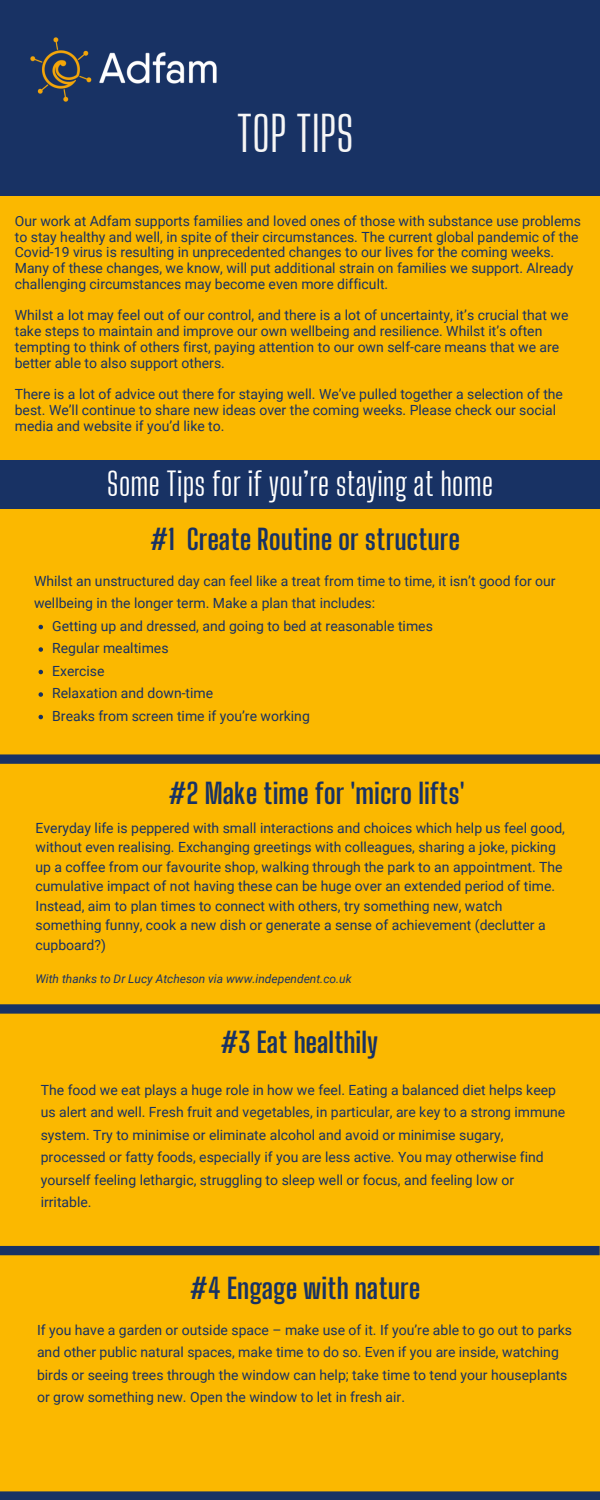
<style>
.page{position:relative;width:600px;height:1500px;background:#fff}
.page>*{position:absolute;margin:0;border:0;box-sizing:border-box;transform-origin:0 0}
.t1{font:48px "Big Shoulders Display";color:#f6f6f6}
.t2{font:32px "Big Shoulders Display";color:#fff}
.t3{font:700 28px "Big Shoulders Display";color:#183264}
.t4{font:14px/22.5px "Roboto";color:#183264}
.t5{font:italic 12px "Roboto";color:#183264}
</style>
<div class="page">
<div style="left:0;top:509px;width:600px;height:249px;background:#fbb800"></div>
<div style="left:0;top:759px;width:600px;height:249px;background:#fbb800"></div>
<div style="left:0;top:460px;width:600px;height:49px;background:#183264"></div>
<div style="left:0;top:196px;width:600px;height:264px;background:#fbb800"></div>
<div style="left:0;top:1008px;width:600px;height:248px;background:#fbb800"></div>
<div style="left:0;top:0;width:600px;height:196px;background:#183264"></div>
<img style="left:30px;top:37px;width:187px;height:65px">
<svg style="left:39px;top:625px;width:4px;height:4px"></svg>
<svg style="left:39px;top:647px;width:4px;height:5px"></svg>
<svg style="left:39px;top:670px;width:4px;height:4px"></svg>
<svg style="left:39px;top:692px;width:4px;height:5px"></svg>
<svg style="left:39px;top:715px;width:4px;height:4px"></svg>
<svg style="left:0;top:754px;width:600px;height:10px;background:#273a5d"></svg>
<svg style="left:0;top:1004px;width:600px;height:10px;background:#273a5d"></svg>
<div style="left:0;top:1250px;width:600px;height:250px;background:#fbb800"></div>
<div style="left:0;top:1246px;width:600px;height:9px;background:#183264"></div>
<svg style="left:0;top:1491px;width:600px;height:9px;background:#22385f"></svg>
<h1 class="t1" style="left:237px;top:105px;width:119px">TOP TIPS</h1>
<p class="t4" style="left:15px;top:213px;width:568px;line-height:15.8px">Our work at Adfam supports families and loved ones of those with substance use problems to stay healthy and well, in spite of their circumstances. The current global pandemic of the Covid-19 virus is resulting in unprecedented changes to our lives for the coming weeks.<br>Many of these changes, we know, will put additional strain on families we support. Already challenging circumstances may become even more difficult.</p>
<p class="t4" style="left:15px;top:308px;width:555px;line-height:15.8px">Whilst a lot may feel out of our control, and there is a lot of uncertainty, it’s crucial that we take steps to maintain and improve our own wellbeing and resilience. Whilst it’s often tempting to think of others first, paying attention to our own self-care means that we are better able to also support others.</p>
<p class="t4" style="left:15px;top:386px;width:550px;line-height:15.8px">There is a lot of advice out there for staying well. We’ve pulled together a selection of the best. We’ll continue to share new ideas over the coming weeks. Please check our social media and website if you’d like to.</p>
<h2 class="t2" style="left:107px;top:465px;width:388px">Some Tips for if you’re staying at home</h2>
<h3 class="t3" style="left:150px;top:522px;width:311px">#1 Create Routine or structure</h3>
<p class="t4" style="left:34px;top:570px;width:523px">Whilst an unstructured day can feel like a treat from time to time, it isn’t good for our wellbeing in the longer term. Make a plan that includes:</p>
<p class="t4" style="left:52px;top:615px;width:382px">Getting up and dressed, and going to bed at reasonable times<br>Regular mealtimes<br>Exercise<br>Relaxation and down-time<br>Breaks from screen time if you’re working</p>
<h3 class="t3" style="left:168px;top:776px;width:298px">#2 Make time for 'micro lifts'</h3>
<p class="t4" style="left:36px;top:818px;width:531px;line-height:19.5px">Everyday life is peppered with small interactions and choices which help us feel good, without even realising. Exchanging greetings with colleagues, sharing a joke, picking up a coffee from our favourite shop, walking through the park to an appointment. The cumulative impact of not having these can be huge over an extended period of time.<br>Instead, aim to plan times to connect with others, try something new, watch something funny, cook a new dish or generate a sense of achievement (declutter a cupboard?)</p>
<p class="t5" style="left:36px;top:972px;width:318px">With thanks to Dr Lucy Atcheson via www.independent.co.uk</p>
<h3 class="t3" style="left:220px;top:1026px;width:159px">#3 Eat healthily</h3>
<p class="t4" style="left:41px;top:1078px;width:526px">The food we eat plays a huge role in how we feel. Eating a balanced diet helps keep us alert and well. Fresh fruit and vegetables, in particular, are key to a strong immune system. Try to minimise or eliminate alcohol and avoid or minimise sugary, processed or fatty foods, especially if you are less active. You may otherwise find yourself feeling lethargic, struggling to sleep well or focus, and feeling low or irritable.</p>
<h3 class="t3" style="left:190px;top:1271px;width:232px">#4 Engage with nature</h3>
<p class="t4" style="left:37px;top:1319px;width:537px">If you have a garden or outside space – make use of it. If you’re able to go out to parks and other public natural spaces, make time to do so. Even if you are inside, watching birds or seeing trees through the window can help; take time to tend your houseplants or grow something new. Open the window to let in fresh air.</p>
</div>
